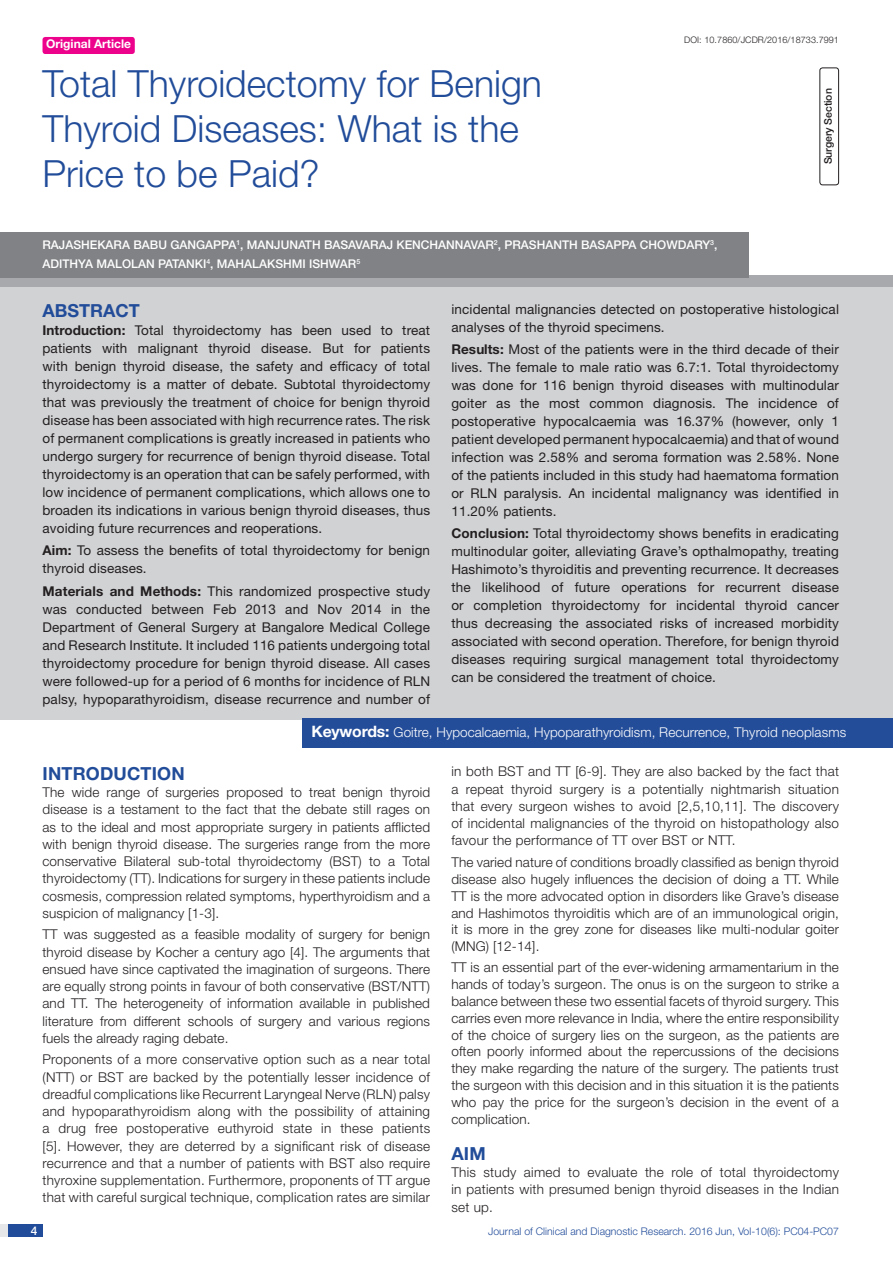
<style>
.page{position:relative;width:893px;height:1263px;background:#fff}
.page>*{position:absolute;margin:0;border:0;box-sizing:border-box;transform-origin:0 0}
.t1{font:300 37.5px/45px "Helvetica Neue";color:#214c99}
.Level_1{font:700 18px "Helvetica Neue";letter-spacing:.01em;color:#214c99}
.Abstract_head{font:700 18px "Helvetica Neue";color:#214c99}
.Body_text{font:300 13.5px/17.2px "Helvetica Neue";letter-spacing:.01em;color:#231f20;text-align:justify}
.Abstract_Text{font:13.5px/18px "Helvetica Neue";letter-spacing:.01em;color:#231f20;text-align:justify}
.t2{font:300 13.5px "Helvetica Neue";letter-spacing:.005em;color:#fff}
.Author{font:500 12px/18.8px "Helvetica Neue";color:#fff}
.t3{font:700 12px "Helvetica Neue";color:#fff}
.t4{font:300 10.5px "Helvetica Neue";color:#214c99}
.t5{font:500 10.5px "Helvetica Neue";letter-spacing:-.01em;color:#231f20}
.DOI{font:300 9px "Helvetica Neue";letter-spacing:.01em;color:#231f20}
.s1{color:#244d99}
.s2{font-weight:700}
.s3{font-weight:700;font-size:15.75px}
</style>
<div class="page">
<div style="left:0;top:1224px;width:43px;height:13px;background:#e6e7e9"></div>
<div style="left:8px;top:1224px;width:35px;height:13px;background:#214c99"></div>
<div style="left:43px;top:37px;width:92px;height:17px;background:#ed028c;border-radius:3px"></div>
<div style="left:0;top:275px;width:893px;height:12px;background:#a8a9ad"></div>
<div style="left:0;top:287px;width:893px;height:433px;background:#d1d2d4"></div>
<div style="left:303px;top:718px;width:590px;height:29px;background:#244d99"></div>
<div style="left:0;top:232px;width:748px;height:46px;background:#808285"></div>
<div style="left:819px;top:68px;width:20px;height:117px;border:1px solid #231f20;border-radius:3px"></div>
<p class="t3" style="left:46px;top:37px;width:87px">Original Article</p>
<p class="t1" style="left:43px;top:60px;width:501px">Total Thyroidectomy for Benign<br>Thyroid Diseases: What is the<br>Price to be Paid?</p>
<p class="DOI" style="left:684px;top:35px;width:156px">DOI: 10.7860/JCDR/2016/18733.7991</p>
<p class="t5" style="left:822px;top:164px;width:77px;rotate:-90deg">SURGERY SECTION</p>
<p class="Author" style="left:43px;top:236px;width:676px">RAJASHEKARA BABU GANGAPPA<sup>1</sup>, MANJUNATH BASAVARAJ KENCHANNAVAR<sup>2</sup>, PRASHANTH BASAPPA CHOWDARY<sup>3</sup>,<br>ADITHYA MALOLAN PATANKI<sup>4</sup>, MAHALAKSHMI IS HWAR<sup>5</sup></p>
<p class="Abstract_head" style="left:43px;top:299px;width:98px">ABST<span class="s1">RAC</span>T</p>
<p class="Abstract_Text" style="left:43px;top:321px;width:389px"><span class="s2">Introduction:</span> Total thyroidectomy has been used to treat patients with malignant thyroid disease. But for patients with benign thyroid disease, the safety and efficacy of total thyroidectomy is a matter of debate. Subtotal thyroidectomy that was previously the treatment of choice for benign thyroid disease has been associated with high recurrence rates. The risk of permanent complications is greatly increased in patients who undergo surgery for recurrence of benign thyroid disease. Total thyroidectomy is an operation that can be safely performed, with low incidence of permanent complications, which allows one to broaden its indications in various benign thyroid diseases, thus avoiding future recurrences and reoperations.</p>
<p class="Abstract_Text" style="left:43px;top:541px;width:389px"><span class="s2">Aim:</span> To assess the benefits of total thyroidectomy for benign thyroid diseases.</p>
<p class="Abstract_Text" style="left:43px;top:582px;width:389px"><span class="s2">Materials and Methods:</span> This randomized prospective study was conducted between Feb 2013 and Nov 2014 in the Department of General Surgery at Bangalore Medical College and Research Institute. It included 116 patients undergoing total thyroidectomy procedure for benign thyroid disease. All cases were followed-up for a period of 6 months for incidence of RLN palsy, hypoparathyroidism, disease recurrence and number of</p>
<p class="Abstract_Text" style="left:451px;top:300px;width:389px">incidental malignancies detected on postoperative histological analyses of the thyroid specimens.</p>
<p class="Abstract_Text" style="left:451px;top:340px;width:389px"><span class="s2">Results:</span> Most of the patients were in the third decade of their lives. The female to male ratio was 6.7:1. Total thyroidectomy was done for 116 benign thyroid diseases with multinodular goiter as the most common diagnosis. The incidence of postoperative hypocalcaemia was 16.37% (however, only 1 patient developed permanent hypocalcaemia) and that of wound infection was 2.58% and seroma formation was 2.58%. None of the patients included in this study had haematoma formation or RLN paralysis. An incidental malignancy was identified in 11.20% patients.</p>
<p class="Abstract_Text" style="left:451px;top:524px;width:389px"><span class="s2">Conclusion:</span> Total thyroidectomy shows benefits in eradicating multinodular goiter, alleviating Grave’s opthalmopathy, treating Hashimoto’s thyroiditis and preventing recurrence. It decreases the likelihood of future operations for recurrent disease or completion thyroidectomy for incidental thyroid cancer thus decreasing the associated risks of increased morbidity associated with second operation. Therefore, for benign thyroid diseases requiring surgical management total thyroidectomy can be considered the treatment of choice.</p>
<p class="t2" style="left:311px;top:724px;width:536px"><span class="s3">Keywords:</span> Goitre, Hypocalcaemia, Hypoparathyroidism, Recurrence, Thyroid neoplasms</p>
<p class="Level_1" style="left:43px;top:762px;width:144px">Introduction</p>
<p class="Body_text" style="left:43px;top:783px;width:389px">The wide range of surgeries proposed to treat benign thyroid disease is a testament to the fact that the debate still rages on as to the ideal and most appropriate surgery in patients afflicted with benign thyroid disease. The surgeries range from the more conservative Bilateral sub-total thyroidectomy (BST) to a Total thyroidectomy (TT). Indications for surgery in these patients include cosmesis, compression related symptoms, hyperthyroidism and a suspicion of malignancy [1-3].</p>
<p class="Body_text" style="left:43px;top:925px;width:389px">TT was suggested as a feasible modality of surgery for benign thyroid disease by Kocher a century ago [4]. The arguments that ensued have since captivated the imagination of surgeons. There are equally strong points in favour of both conservative (BST/NTT) and TT. The heterogeneity of information available in published literature from different schools of surgery and various regions fuels the already raging debate.</p>
<p class="Body_text" style="left:43px;top:1050px;width:389px">Proponents of a more conservative option such as a near total (NTT) or BST are backed by the potentially lesser incidence of dreadful complications like Recurrent Laryngeal Nerve (RLN) palsy and hypoparathyroidism along with the possibility of attaining a drug free postoperative euthyroid state in these patients [5]. However, they are deterred by a significant risk of disease recurrence and that a number of patients with BST also require thyroxine supplementation. Furthermore, proponents of TT argue that with careful surgical technique, complication rates are similar</p>
<p class="Body_text" style="left:451px;top:763px;width:389px">in both BST and TT [6-9]. They are also backed by the fact that a repeat thyroid surgery is a potentially nightmarish situation that every surgeon wishes to avoid [2,5,10,11]. The discovery of incidental malignancies of the thyroid on histopathology also favour the performance of TT over BST or NTT.</p>
<p class="Body_text" style="left:451px;top:853px;width:389px">The varied nature of conditions broadly classified as benign thyroid disease also hugely influences the decision of doing a TT. While TT is the more advocated option in disorders like Grave’s disease and Hashimotos thyroiditis which are of an immunological origin, it is more in the grey zone for diseases like multi-nodular goiter (MNG) [12-14].</p>
<p class="Body_text" style="left:451px;top:959px;width:389px;line-height:16.8px">TT is an essential part of the ever-widening armamentarium in the hands of today’s surgeon. The onus is on the surgeon to strike a balance between these two essential facets of thyroid surgery. This carries even more relevance in India, where the entire responsibility of the choice of surgery lies on the surgeon, as the patients are often poorly informed about the repercussions of the decisions they make regarding the nature of the surgery. The patients trust the surgeon with this decision and in this situation it is the patients who pay the price for the surgeon’s decision in the event of a complication.</p>
<p class="Level_1" style="left:451px;top:1142px;width:36px">ai m</p>
<p class="Body_text" style="left:451px;top:1163px;width:389px">This study aimed to evaluate the role of total thyroidectomy in patients with presumed benign thyroid diseases in the Indian set up.</p>
<p class="Author" style="left:31px;top:1221px;width:8px">4</p>
<p class="t4" style="left:488px;top:1225px;width:352px">Journal of Clinical and Diagnostic Research. 2016 Jun, Vol-10(6): PC04-PC07</p>
</div>
